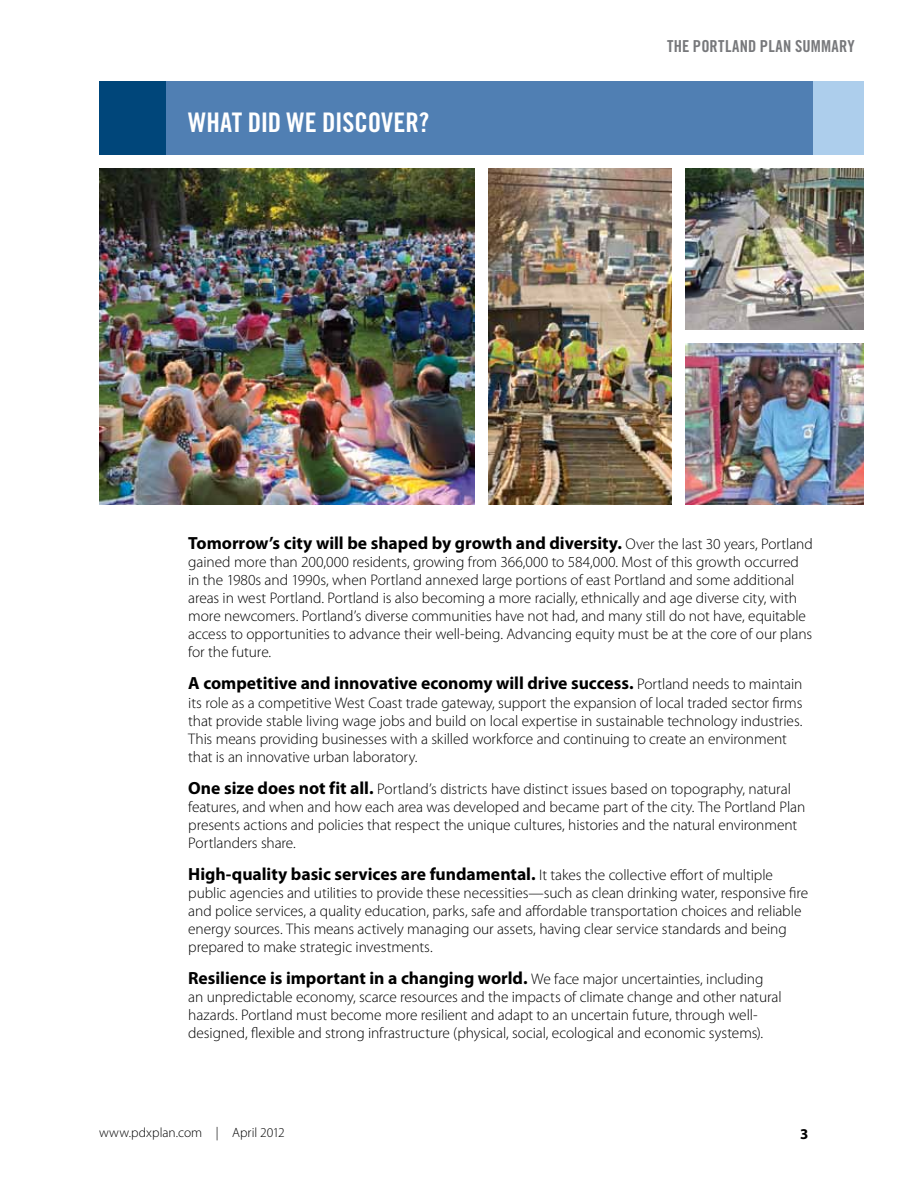
<style>
.page{position:relative;width:918px;height:1188px;background:#fff}
.page>*{position:absolute;margin:0;border:0;box-sizing:border-box;transform-origin:0 0}
.t1{font:27px "Trade Gothic LT Std Bd Cn 20";color:#fff}
.t2{font:700 17.7px "Myriad Pro";letter-spacing:-.005em;color:#000}
.t3{font:16.5px "Trade Gothic LT Std Bd Cn 20";letter-spacing:.015em;color:#77787b}
.t4{font:300 15.3px/18px "Myriad Pro";letter-spacing:-.005em;color:#000}
.t5{font:700 15px "Myriad Pro";color:#000}
.t6{font:300 13.5px "Myriad Pro";letter-spacing:.005em;color:#000}
.s1{font-weight:300;font-size:15.3px}
.s2{font-weight:700;font-size:17.7px}
</style>
<div class="page">
<div style="left:166px;top:81px;width:647px;height:74px;background:#507fb3"></div>
<div style="left:99px;top:81px;width:67px;height:74px;background:#00467a"></div>
<div style="left:813px;top:81px;width:51px;height:74px;background:#adceec"></div>
<img style="left:686px;top:343px;width:178px;height:161px">
<img style="left:686px;top:168px;width:178px;height:162px">
<img style="left:488px;top:168px;width:184px;height:336px">
<img style="left:99px;top:168px;width:376px;height:336px">
<h1 class="t1" style="left:188px;top:106px;width:243px">WHAT DID WE DISCOVER?</h1>
<p class="t3" style="left:667px;top:37px;width:189px">THE PORTLAND PLAN SUMMARY</p>
<p class="t2" style="left:188px;top:532px;width:626px">Tomorrow’s city will be shaped by growth and diversity. <span class="s1">Over the last 30 years, Portland</span></p>
<p class="t4" style="left:188px;top:553px;width:626px">gained more than 200,000 residents, growing from 366,000 to 584,000. Most of this growth occurred in the 1980s and 1990s, when Portland annexed large portions of east Portland and some additional areas in west Portland. Portland is also becoming a more racially, ethnically and age diverse city, with more newcomers. Portland’s diverse communities have not had, and many still do not have, equitable access to opportunities to advance their well-being. Advancing equity must be at the core of our plans for the future.</p>
<p class="t2" style="left:188px;top:672px;width:616px">A competitive and innovative economy will drive success. <span class="s1">Portland needs to maintain</span></p>
<p class="t4" style="left:188px;top:693px;width:616px">its role as a competitive West Coast trade gateway, support the expansion of local traded sector firms that provide stable living wage jobs and build on local expertise in sustainable technology industries.<br>This means providing businesses with a skilled workforce and continuing to create an environment that is an innovative urban laboratory.</p>
<p class="t4" style="left:188px;top:779px;width:619px"><span class="s2">One size does not fit all.</span> Portland’s districts have distinct issues based on topography, natural features, and when and how each area was developed and became part of the city. The Portland Plan presents actions and policies that respect the unique cultures, histories and the natural environment Portlanders share.</p>
<p class="t2" style="left:188px;top:862px;width:586px">High-quality basic services are fundamental. <span class="s1">It takes the collective effort of multiple</span></p>
<p class="t4" style="left:188px;top:884px;width:622px">public agencies and utilities to provide these necessities—such as clean drinking water, responsive fire and police services, a quality education, parks, safe and affordable transportation choices and reliable energy sources. This means actively managing our assets, having clear service standards and being prepared to make strategic investments.</p>
<p class="t2" style="left:188px;top:967px;width:577px">Resilience is important in a changing world. <span class="s1">We face major uncertainties, including</span></p>
<p class="t4" style="left:188px;top:988px;width:595px">an unpredictable economy, scarce resources and the impacts of climate change and other natural hazards. Portland must become more resilient and adapt to an uncertain future, through well&shy;designed, flexible and strong infrastructure (physical, social, ecological and economic systems).</p>
<p class="t6" style="left:99px;top:1125px;width:187px">www.pdxplan.com | April 2012</p>
<p class="t5" style="left:800px;top:1124px;width:10px">3</p>
</div>
